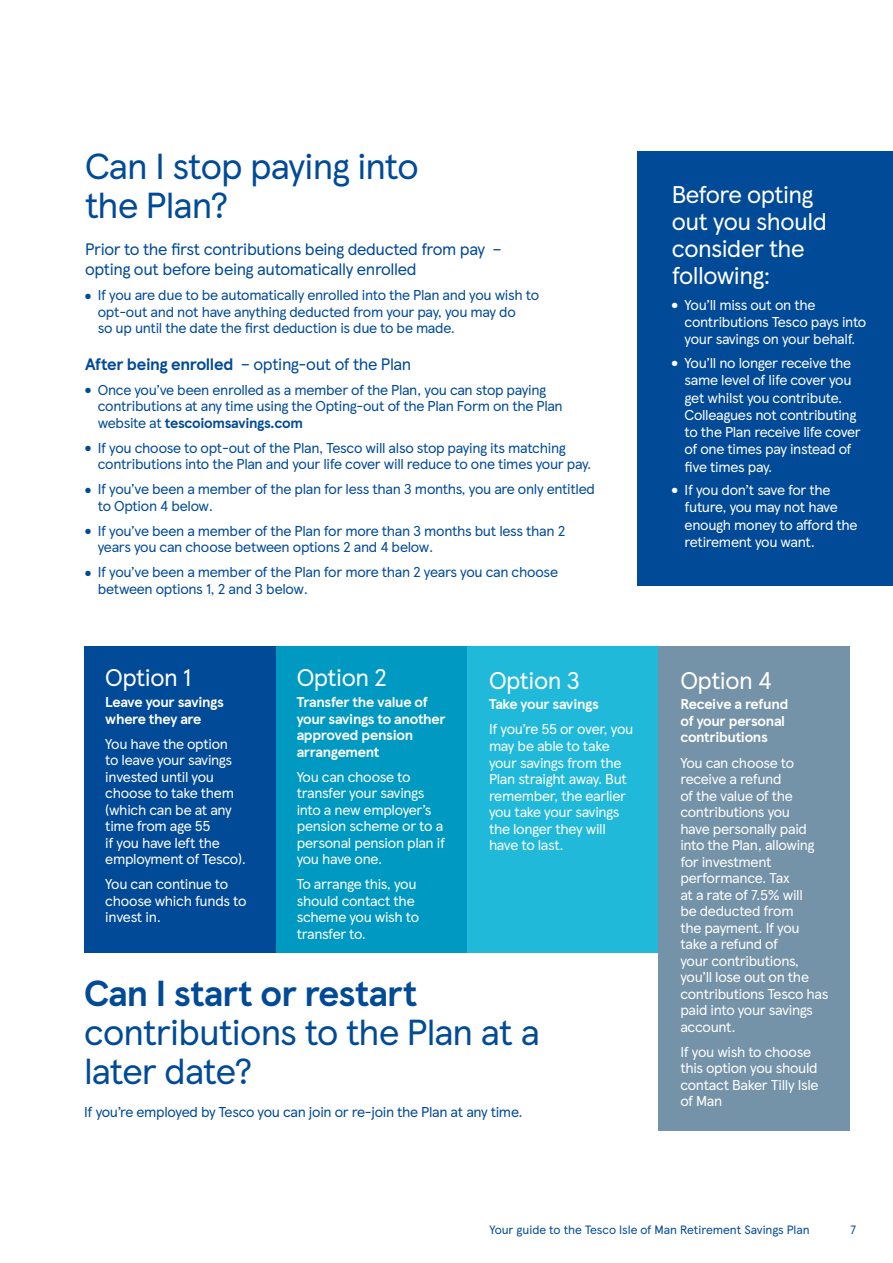
<style>
.page{position:relative;width:893px;height:1263px;background:#fff}
.page>*{position:absolute;margin:0;border:0;box-sizing:border-box;transform-origin:0 0}
.t1{font:36px/39px "TESCO Modern";letter-spacing:-.025em;color:#004a97}
.t2{font:700 36px "TESCO Modern";letter-spacing:-.02em;color:#004a97}
.t3{font:24px/27px "TESCO Modern";letter-spacing:-.02em;color:#fff}
.t4{font:16.5px/19.8px "TESCO Modern";letter-spacing:-.02em;color:#004a97}
.t5{font:14.25px/16.5px "TESCO Modern";letter-spacing:-.02em;color:#fff}
.t6{font:14.25px/16.5px "TESCO Modern";letter-spacing:-.02em;color:#004a97}
.t7{font:700 14.25px/16.5px "TESCO Modern";letter-spacing:-.02em;color:#fff}
.t8{font:12px "TESCO Modern";letter-spacing:-.005em;color:#004a97}
.s1{font-weight:700}
</style>
<div class="page">
<div style="left:467px;top:646px;width:191px;height:306px;background:#21b9da"></div>
<div style="left:275px;top:646px;width:192px;height:306px;background:#0099c2"></div>
<div style="left:84px;top:646px;width:191px;height:306px;background:#004a97"></div>
<div style="left:638px;top:151px;width:255px;height:435px;background:#004a97"></div>
<div style="left:658px;top:646px;width:191px;height:485px;background:#7593a8"></div>
<h1 class="t1" style="left:85px;top:145px;width:335px">Can I stop paying into the Plan?</h1>
<p class="t4" style="left:85px;top:238px;width:418px">Prior to the first contributions being deducted from pay – opting out before being automatically enrolled</p>
<p class="t6" style="left:98px;top:286px;width:443px;text-indent:-13px">● If you are due to be automatically enrolled into the Plan and you wish to opt-out and not have anything deducted from your pay, you may do<br>so up until the date the first deduction is due to be made.</p>
<p class="t4" style="left:85px;top:353px;width:328px"><span class="s1">After being enrolled</span> – opting-out of the Plan</p>
<p class="t6" style="left:98px;top:381px;width:467px;text-indent:-13px">● Once you’ve been enrolled as a member of the Plan, you can stop paying contributions at any time using the Opting-out of the Plan Form on the Plan website at <span class="s1">tescoiomsavings.com</span></p>
<p class="t6" style="left:98px;top:439px;width:495px;text-indent:-13px">● If you choose to opt-out of the Plan, Tesco will also stop paying its matching contributions into the Plan and your life cover will reduce to one times your pay.</p>
<p class="t6" style="left:98px;top:480px;width:499px;text-indent:-13px">● If you’ve been a member of the plan for less than 3 months, you are only entitled to Option 4 below.</p>
<p class="t6" style="left:98px;top:522px;width:469px;text-indent:-13px">● If you’ve been a member of the Plan for more than 3 months but less than 2 years you can choose between options 2 and 4 below.</p>
<p class="t6" style="left:98px;top:563px;width:462px;text-indent:-13px">● If you’ve been a member of the Plan for more than 2 years you can choose between options 1, 2 and 3 below.</p>
<h2 class="t3" style="left:105px;top:663px;width:88px">Option 1</h2>
<p class="t7" style="left:105px;top:693px;width:120px">Leave your savings where they are</p>
<p class="t5" style="left:105px;top:734px;width:142px">You have the option<br>to leave your savings invested until you choose to take them (which can be at any time from age 55<br>if you have left the employment of Tesco).</p>
<p class="t5" style="left:105px;top:875px;width:143px">You can continue to choose which funds to invest in.</p>
<h2 class="t3" style="left:297px;top:663px;width:92px">Option 2</h2>
<p class="t7" style="left:297px;top:693px;width:150px">Transfer the value of your savings to another approved pension arrangement</p>
<p class="t5" style="left:297px;top:767px;width:150px">You can choose to transfer your savings into a new employer’s pension scheme or to a personal pension plan if you have one.</p>
<p class="t5" style="left:297px;top:875px;width:124px">To arrange this, you should contact the scheme you wish to transfer to.</p>
<h2 class="t3" style="left:489px;top:665px;width:93px">Option 3</h2>
<p class="t7" style="left:489px;top:695px;width:111px">Take your savings</p>
<p class="t5" style="left:489px;top:720px;width:146px">If you’re 55 or over, you may be able to take your savings from the<br>Plan straight away. But remember, the earlier you take your savings the longer they will have to last.</p>
<h1 class="t2" style="left:84px;top:966px;width:335px">Can I start or restart</h1>
<h1 class="t1" style="left:84px;top:1010px;width:457px">contributions to the Plan at a later date?</h1>
<p class="t6" style="left:84px;top:1103px;width:440px">If you’re employed by Tesco you can join or re-join the Plan at any time.</p>
<h2 class="t3" style="left:672px;top:180px;width:157px">Before opting out you should consider the following:</h2>
<p class="t5" style="left:685px;top:295px;width:183px;line-height:17.2px;text-indent:-13px">● You’ll miss out on the contributions Tesco pays into your savings on your behalf.</p>
<p class="t5" style="left:685px;top:353px;width:178px;line-height:17.2px;text-indent:-13px">● You’ll no longer receive the same level of life cover you get whilst you contribute.<br>Colleagues not contributing to the Plan receive life cover of one times pay instead of five times pay.</p>
<p class="t5" style="left:685px;top:481px;width:174px;line-height:17.2px;text-indent:-13px">● If you don’t save for the future, you may not have enough money to afford the retirement you want.</p>
<h2 class="t3" style="left:680px;top:665px;width:93px">Option 4</h2>
<p class="t7" style="left:680px;top:695px;width:109px">Receive a refund of your personal contributions</p>
<p class="t5" style="left:680px;top:753px;width:150px">You can choose to receive a refund<br>of the value of the contributions you<br>have personally paid into the Plan, allowing for investment performance. Tax<br>at a rate of 7.5% will<br>be deducted from<br>the payment. If you take a refund of<br>your contributions, you’ll lose out on the contributions Tesco has paid into your savings account.</p>
<p class="t5" style="left:680px;top:1042px;width:140px">If you wish to choose this option you should contact Baker Tilly Isle of Man</p>
<p class="t8" style="left:489px;top:1221px;width:322px">Your guide to the Tesco Isle of Man Retirement Savings Plan</p>
<p class="t8" style="left:850px;top:1221px;width:7px">7</p>
</div>
